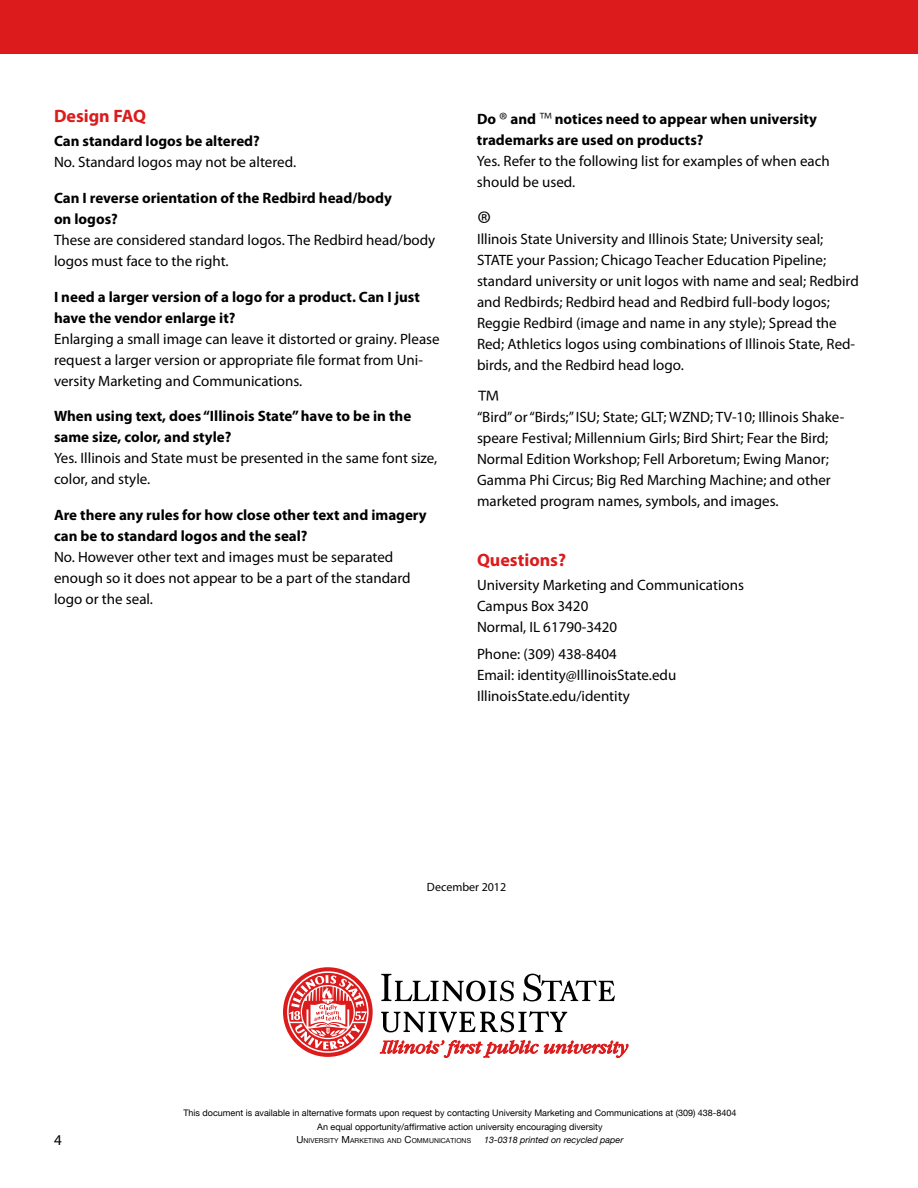
<style>
.page{position:relative;width:918px;height:1188px;background:#fff}
.page>*{position:absolute;margin:0;border:0;box-sizing:border-box;transform-origin:0 0}
.t1{font:300 36px "Myriad Pro";color:#000}
.t2{font:700 18px "Myriad Pro";color:#db1b1c}
.t3{font:15px/21px "Myriad Pro";color:#000}
.t4{font:700 15px/21px "Myriad Pro";color:#000}
.t5{font:12px "Myriad Pro";color:#000}
.t6{font:9px/13.5px "Helvetica Neue";color:#000;text-align:center}
.t7{font:italic 9px "Helvetica Neue";color:#000}
.t8{font:6.9px "Helvetica Neue";letter-spacing:.015em;color:#000}
.s1{font-weight:300;font-size:21px}
.s2{font-size:9.75px}
</style>
<div class="page">
<svg style="left:380px;top:1040px;width:248px;height:18px"></svg>
<svg style="left:381px;top:1011px;width:186px;height:21px"></svg>
<svg style="left:524px;top:974px;width:91px;height:27px"></svg>
<svg style="left:381px;top:974px;width:133px;height:27px"></svg>
<svg style="left:283px;top:967px;width:90px;height:90px"></svg>
<div style="left:0;top:0;width:918px;height:54px;background:#db1b1c"></div>
<p class="t2" style="left:54px;top:104px;width:94px">Design FAQ</p>
<p class="t4" style="left:54px;top:129px;width:207px">Can standard logos be altered?</p>
<p class="t3" style="left:54px;top:151px;width:244px">No. Standard logos may not be altered.</p>
<p class="t4" style="left:54px;top:186px;width:339px">Can I reverse orientation of the Redbird head/body on logos?</p>
<p class="t3" style="left:54px;top:229px;width:383px">These are considered standard logos. The Redbird head/body logos must face to the right.</p>
<p class="t4" style="left:54px;top:285px;width:367px">I need a larger version of a logo for a product. Can I just have the vendor enlarge it?</p>
<p class="t3" style="left:54px;top:328px;width:387px">Enlarging a small image can leave it distorted or grainy. Please request a larger version or appropriate file format from Uni&shy;versity Marketing and Communications.</p>
<p class="t4" style="left:54px;top:405px;width:359px">When using text, does “Illinois State” have to be in the same size, color, and style?</p>
<p class="t3" style="left:54px;top:448px;width:385px">Yes. Illinois and State must be presented in the same font size, color, and style.</p>
<p class="t4" style="left:54px;top:504px;width:374px">Are there any rules for how close other text and imagery can be to standard logos and the seal?</p>
<p class="t3" style="left:54px;top:547px;width:358px">No. However other text and images must be separated enough so it does not appear to be a part of the standard logo or the seal.</p>
<p class="t4" style="left:477px;top:108px;width:342px">Do <span class="s1">®</span> and <span class="s1">™</span> notices need to appear when university trademarks are used on products?</p>
<p class="t3" style="left:477px;top:150px;width:354px">Yes. Refer to the following list for examples of when each should be used.</p>
<h1 class="t1" style="left:477px;top:203px;width:16px">®</h1>
<p class="t3" style="left:477px;top:228px;width:383px">Illinois State University and Illinois State; University seal; STATE your Passion; Chicago Teacher Education Pipeline; standard university or unit logos with name and seal; Redbird and Redbirds; Redbird head and Redbird full-body logos; Reggie Redbird (image and name in any style); Spread the Red; Athletics logos using combinations of Illinois State, Red&shy;birds, and the Redbird head logo.</p>
<h1 class="t1" style="left:477px;top:381px;width:23px">™</h1>
<p class="t3" style="left:477px;top:406px;width:369px">“Bird” or “Birds;” ISU; State; GLT; WZND; TV-10; Illinois Shake&shy;speare Festival; Millennium Girls; Bird Shirt; Fear the Bird; Normal Edition Workshop; Fell Arboretum; Ewing Manor; Gamma Phi Circus; Big Red Marching Machine; and other marketed program names, symbols, and images.</p>
<p class="t2" style="left:477px;top:548px;width:91px">Questions?</p>
<p class="t3" style="left:477px;top:574px;width:269px">University Marketing and Communications<br>Campus Box 3420<br>Normal, IL 61790-3420</p>
<p class="t3" style="left:477px;top:643px;width:201px">Phone: (309) 438-8404<br>Email: identity@IllinoisState.edu<br>IllinoisState.edu/identity</p>
<p class="t3" style="left:54px;top:1129px;width:9px">4</p>
<p class="t5" style="left:427px;top:880px;width:81px">December 2012</p>
<p class="t6" style="left:183px;top:1106px;width:554px">This document is available in alternative formats upon request by contacting University Marketing and Communications at (309) 438-8404<br>An equal opportunity/affirmative action university encouraging diversity</p>
<p class="t8" style="left:296px;top:1136px;width:127px"><span class="s2">U</span>NIVERSITY <span class="s2">M</span>ARKETING AND <span class="s2">C</span>OMMU</p>
<p class="t8" style="left:434px;top:1136px;width:39px">NICATIONS</p>
<p class="t7" style="left:484px;top:1134px;width:141px">13-0318 printed on recycled paper</p>
</div>
